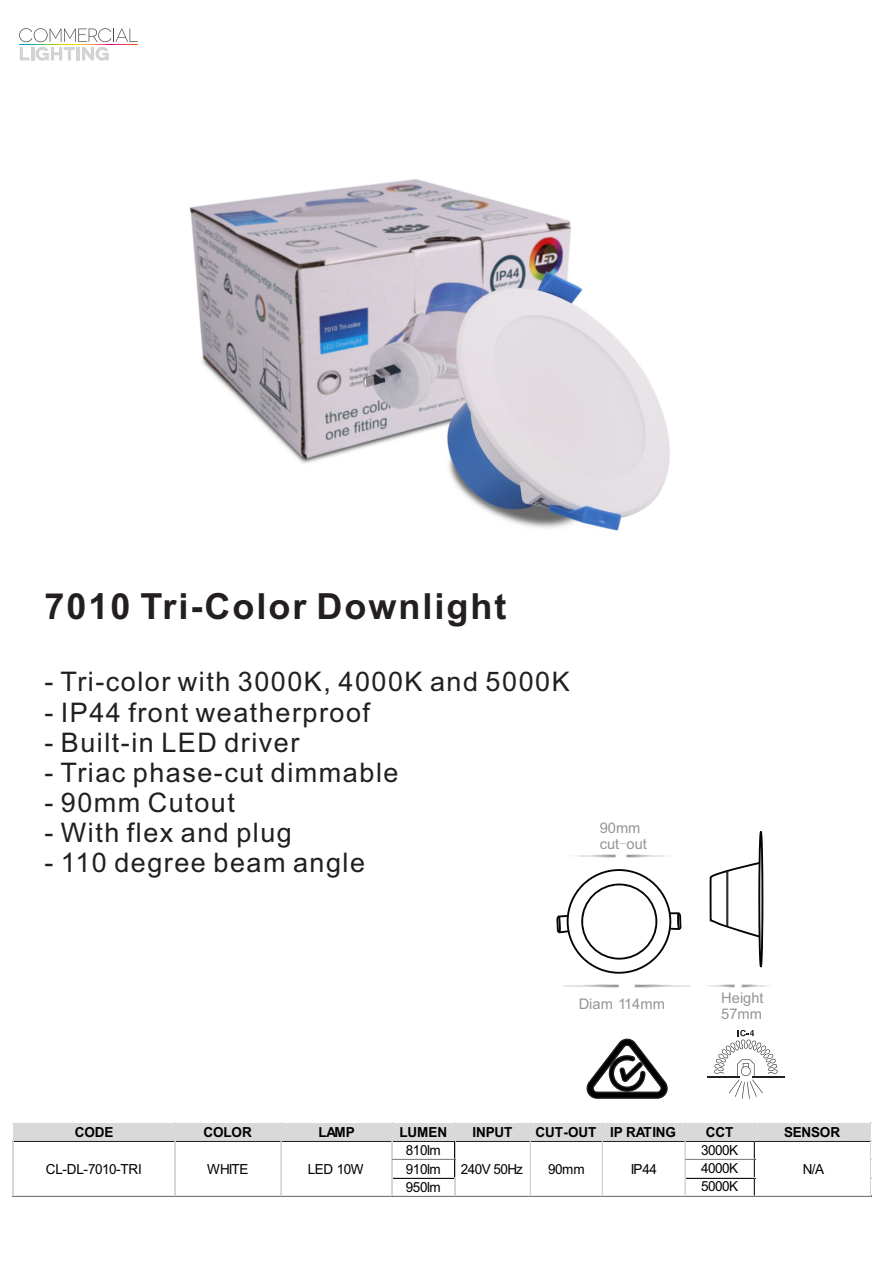
<style>
.page{position:relative;width:893px;height:1263px;background:#fff}
.page>*{position:absolute;margin:0;border:0;box-sizing:border-box;transform-origin:0 0}
.t1{font:700 36px "Arial";letter-spacing:.055em;color:#231f20}
.t2{font:27px "Arial";letter-spacing:.055em;color:#231f20}
.t3{font:14.7px/16.4px "Arial";color:#939598}
.t4{font:13.8px "Arial";letter-spacing:-.035em;color:#000}
.t5{font:700 13.8px "Arial";letter-spacing:-.005em;color:#000}
.s1{font-family:"Sim Sun"}
</style>
<div class="page">
<img style="left:189px;top:179px;width:481px;height:352px">
<svg style="left:19px;top:28px;width:119px;height:33px"></svg>
<img style="left:20px;top:44px;width:118px;height:1px">
<svg style="left:710px;top:831px;width:53px;height:136px"></svg>
<svg style="left:556px;top:869px;width:125px;height:105px"></svg>
<div style="left:726px;top:871px;width:2px;height:55px;border:1px solid #231f20"></div>
<svg style="left:634px;top:984px;width:57px;height:4px"></svg>
<svg style="left:563px;top:984px;width:56px;height:4px"></svg>
<svg style="left:741px;top:984px;width:25px;height:4px"></svg>
<svg style="left:710px;top:984px;width:25px;height:4px"></svg>
<svg style="left:626px;top:854px;width:37px;height:4px"></svg>
<svg style="left:579px;top:854px;width:37px;height:4px"></svg>
<div style="left:14px;top:1123px;width:857px;height:18px;background:#d9d9d9"></div>
<hr style="left:13px;top:1141px;width:858px;height:1px;background:#000">
<hr style="left:13px;top:1140px;width:858px;height:1px;background:#d4d4d4">
<hr style="left:392px;top:1159px;width:63px;height:1px;background:#d4d4d4">
<hr style="left:685px;top:1159px;width:70px;height:1px;background:#d4d4d4">
<hr style="left:392px;top:1177px;width:63px;height:1px;background:#d4d4d4">
<hr style="left:685px;top:1177px;width:70px;height:1px;background:#d4d4d4">
<hr style="left:13px;top:1141px;width:1px;height:55px;background:#d4d4d4">
<hr style="left:175px;top:1141px;width:1px;height:55px;background:#d4d4d4">
<hr style="left:174px;top:1141px;width:1px;height:55px;background:#d4d4d4">
<hr style="left:281px;top:1141px;width:1px;height:55px;background:#d4d4d4">
<svg style="left:391px;top:1141px;width:2px;height:55px"></svg>
<svg style="left:454px;top:1141px;width:2px;height:55px"></svg>
<hr style="left:530px;top:1141px;width:1px;height:55px;background:#d4d4d4">
<hr style="left:602px;top:1141px;width:1px;height:55px;background:#d4d4d4">
<svg style="left:685px;top:1141px;width:1px;height:55px"></svg>
<svg style="left:754px;top:1141px;width:1px;height:55px"></svg>
<hr style="left:13px;top:1196px;width:858px;height:1px;background:#d4d4d4">
<hr style="left:870px;top:1141px;width:1px;height:55px;background:#d4d4d4">
<svg style="left:586px;top:1038px;width:82px;height:61px"></svg>
<hr style="left:707px;top:1077px;width:33px;height:1px;background:#231f20">
<hr style="left:752px;top:1077px;width:32px;height:1px;background:#231f20">
<svg style="left:714px;top:1030px;width:63px;height:69px"></svg>
<h1 class="t1" style="left:44px;top:593px;width:464px">7010 Tri-Color Downlight</h1>
<p class="t2" style="left:44px;top:672px;width:527px">- Tri-color with 3000K, 4000K and 5000K</p>
<p class="t2" style="left:44px;top:702px;width:327px">- IP44 front weatherproof</p>
<p class="t2" style="left:44px;top:732px;width:257px">- Built-in LED driver</p>
<p class="t2" style="left:44px;top:762px;width:356px">- Triac phase-cut dimmable</p>
<p class="t2" style="left:44px;top:792px;width:192px">- 90mm Cutout</p>
<p class="t2" style="left:44px;top:823px;width:249px">- With flex and plug</p>
<p class="t2" style="left:44px;top:853px;width:322px">- 110 degree beam angle</p>
<p class="t3" style="left:600px;top:821px;width:49px">90mm cut<span class="s1">-</span>out</p>
<p class="t3" style="left:579px;top:997px;width:88px">Diam 114mm</p>
<p class="t3" style="left:721px;top:991px;width:44px">Height<br>57mm</p>
<p class="t5" style="left:75px;top:1127px;width:40px">CODE</p>
<p class="t5" style="left:203px;top:1127px;width:50px">COLOR</p>
<p class="t5" style="left:319px;top:1127px;width:38px">LAMP</p>
<p class="t5" style="left:400px;top:1127px;width:49px">LUMEN</p>
<p class="t5" style="left:473px;top:1127px;width:41px">INPUT</p>
<p class="t5" style="left:536px;top:1127px;width:142px">CUT-OUT IP RATING</p>
<p class="t5" style="left:706px;top:1127px;width:29px">CCT</p>
<p class="t5" style="left:784px;top:1127px;width:58px">SENSOR</p>
<p class="t4" style="left:406px;top:1145px;width:36px">810lm</p>
<p class="t4" style="left:701px;top:1144px;width:39px">3000K</p>
<p class="t4" style="left:406px;top:1164px;width:36px">910lm</p>
<p class="t4" style="left:701px;top:1163px;width:39px">4000K</p>
<p class="t4" style="left:406px;top:1182px;width:36px">950lm</p>
<p class="t4" style="left:701px;top:1181px;width:39px">5000K</p>
<p class="t4" style="left:46px;top:1164px;width:97px">CL-DL-7010-TRI</p>
<p class="t4" style="left:207px;top:1164px;width:43px">WHITE</p>
<p class="t4" style="left:308px;top:1164px;width:57px">LED 10W</p>
<p class="t4" style="left:461px;top:1164px;width:64px">240V 50Hz</p>
<p class="t4" style="left:548px;top:1164px;width:38px">90mm</p>
<p class="t4" style="left:631px;top:1164px;width:27px">IP44</p>
<p class="t4" style="left:803px;top:1164px;width:23px">N/A</p>
</div>
